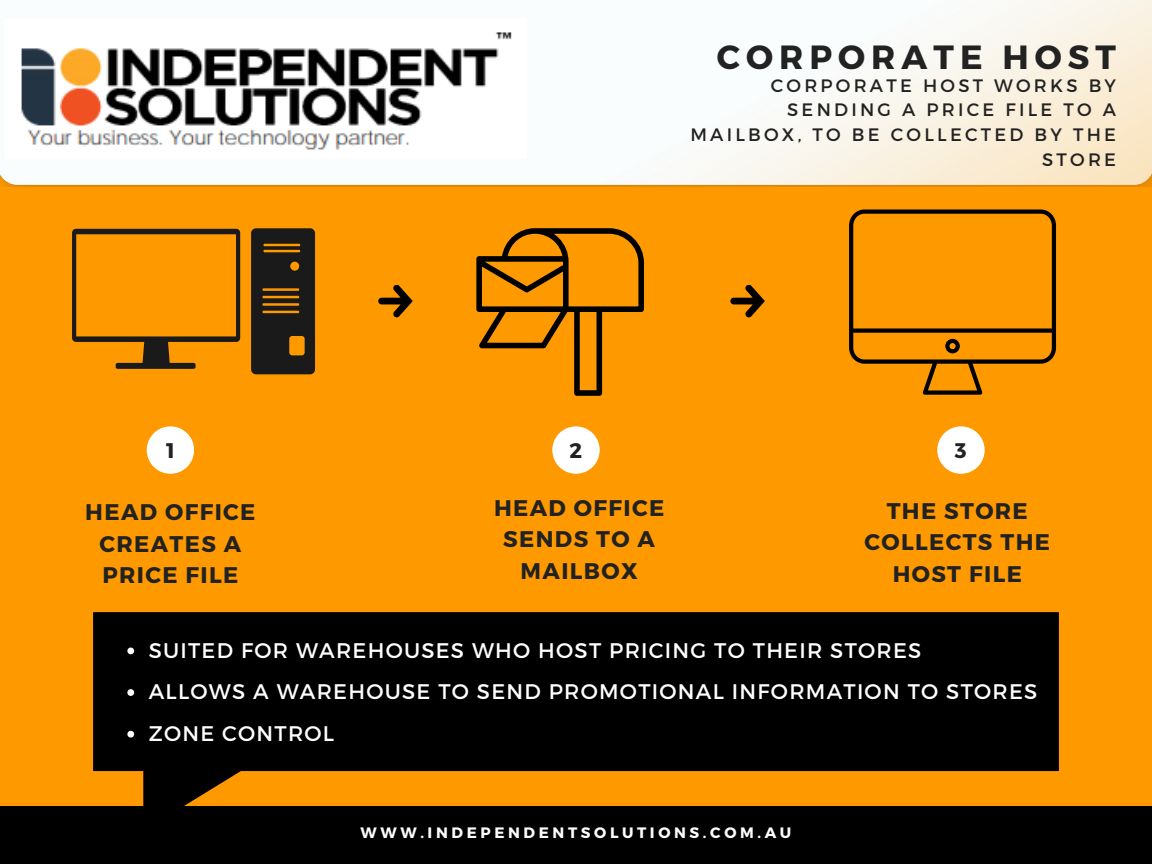
<style>
.page{position:relative;width:1152px;height:864px;background:#f90}
.page>*{position:absolute;margin:0;border:0;box-sizing:border-box;transform-origin:0 0}
.t1{font:700 33.6px "Montserrat";letter-spacing:.18em;color:#222}
.t2{font:700 22.65px/31.5px "Montserrat";letter-spacing:.06em;color:#222;text-align:center}
.t3{font:21.15px "Montserrat";letter-spacing:.06em;color:#fff}
.t4{font:700 21.15px "Montserrat";color:#222}
.t5{font:18px/24.8px "Montserrat";letter-spacing:.18em;color:#222;text-align:right}
.t6{font:700 15.15px "Montserrat";letter-spacing:.24em;color:#fdfdfd}
</style>
<div class="page">
<svg style="left:378px;top:285px;width:35px;height:32px"></svg>
<img style="left:0;top:0;width:1152px;height:186px">
<svg style="left:730px;top:285px;width:35px;height:32px"></svg>
<svg style="left:147px;top:426px;width:47px;height:48px"></svg>
<svg style="left:552px;top:426px;width:48px;height:48px"></svg>
<svg style="left:937px;top:426px;width:48px;height:48px"></svg>
<img style="left:5px;top:18px;width:522px;height:141px">
<svg style="left:72px;top:228px;width:243px;height:146px"></svg>
<svg style="left:476px;top:228px;width:168px;height:168px"></svg>
<svg style="left:849px;top:209px;width:207px;height:186px"></svg>
<svg style="left:93px;top:612px;width:966px;height:195px;fill:#000"></svg>
<div style="left:0;top:807px;width:1152px;height:57px;background:#000"></div>
<svg style="left:127px;top:648px;width:7px;height:6px"></svg>
<svg style="left:127px;top:689px;width:7px;height:7px"></svg>
<svg style="left:127px;top:731px;width:7px;height:7px"></svg>
<p class="t1" style="left:717px;top:35px;width:401px">CORPORATE HOST</p>
<p class="t5" style="left:690px;top:72px;width:427px">CORPORATE HOST WORKS BY<br>SENDING A PRICE FILE TO A<br>MAILBOX, TO BE COLLECTED BY THE<br>STORE</p>
<p class="t4" style="left:166px;top:437px;width:10px">1</p>
<p class="t4" style="left:569px;top:436px;width:14px">2</p>
<p class="t4" style="left:955px;top:436px;width:13px">3</p>
<p class="t2" style="left:494px;top:491px;width:172px">HEAD OFFICE<br>SENDS TO A<br>MAILBOX</p>
<p class="t2" style="left:85px;top:496px;width:172px">HEAD OFFICE<br>CREATES A<br>PRICE FILE</p>
<p class="t2" style="left:865px;top:494px;width:187px">THE STORE<br>COLLECTS THE<br>HOST FILE</p>
<p class="t3" style="left:149px;top:636px;width:774px">SUITED FOR WAREHOUSES WHO HOST PRICING TO THEIR STORES</p>
<p class="t3" style="left:149px;top:678px;width:890px">ALLOWS A WAREHOUSE TO SEND PROMOTIONAL INFORMATION TO STORES</p>
<p class="t3" style="left:149px;top:720px;width:187px">ZONE CONTROL</p>
<p class="t6" style="left:361px;top:823px;width:432px">WWW.INDEPENDENTSOLUTIONS.COM.AU</p>
</div>
